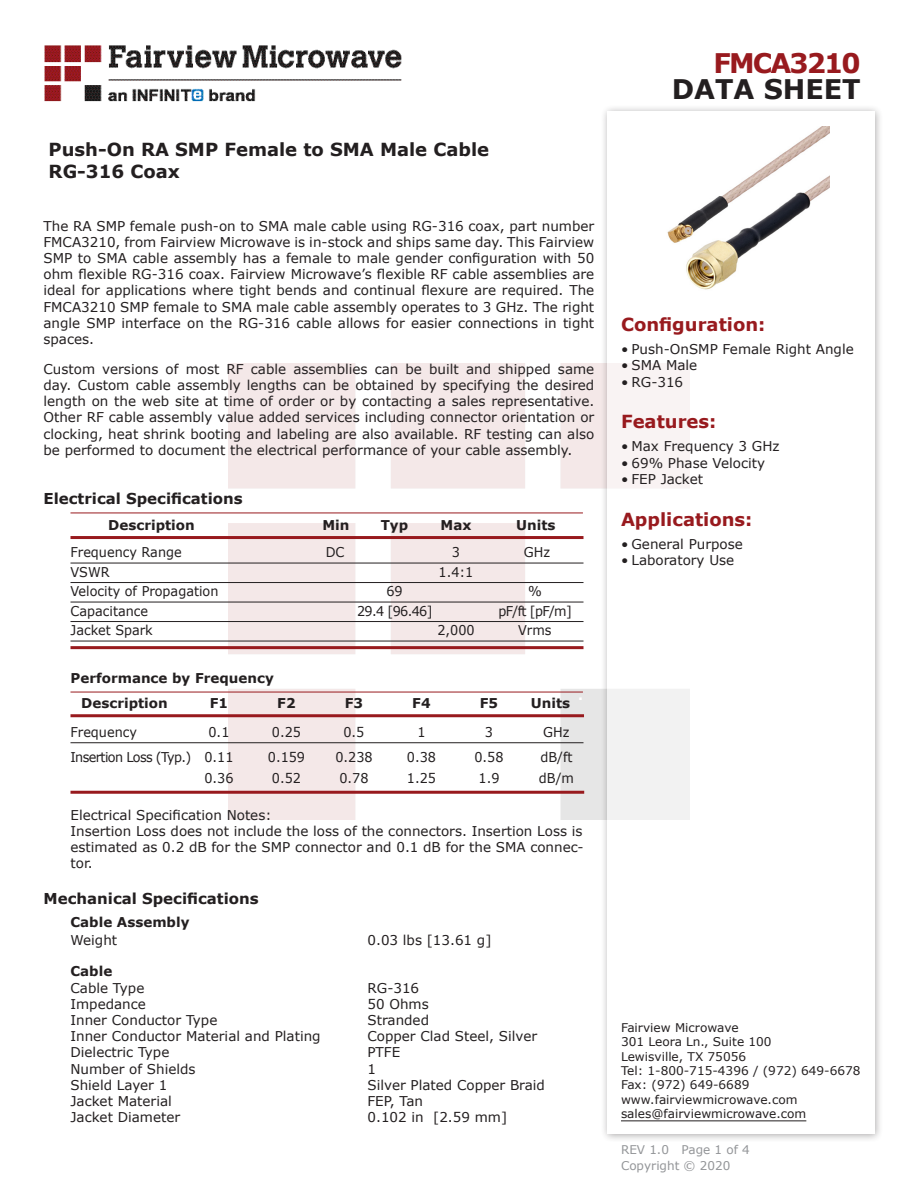
<style>
.page{position:relative;width:918px;height:1188px;background:#fff}
.page>*{position:absolute;margin:0;border:0;box-sizing:border-box;transform-origin:0 0}
.t1{font:700 27px "Verdana";color:#231f20}
.FM{font:700 27px "Verdana";letter-spacing:-.07em;color:#981a1e}
.Web_Description_Para{font:700 18px/21.6px "Verdana";color:#231f20}
.Head1{font:700 18px "Verdana";color:#981a1e}
.Applications_Header{font:700 18px "Verdana";color:#981a1e}
.Head1-2{font:700 15px "Verdana";color:#231f20}
.MarketingDescription{font:13.5px/16.2px "Verdana";color:#231f20;text-align:justify}
.Specs_Para{font:13.5px/16.2px "Verdana";color:#231f20;text-align:justify}
.Table-Body{font:13.5px "Verdana";color:#231f20;scale:.95 1}
.Table_Body_Frequency{font:13.5px "Verdana";color:#231f20;scale:.95 1}
.Table_Header_Frequen{font:700 13.5px "Verdana";color:#231f20}
.Table-Header{font:700 13.5px "Verdana";color:#231f20}
.Table_Body_Frequency-2{font:13.5px "Verdana";letter-spacing:-.05em;color:#231f20;scale:.95 1}
.Head2{font:700 13.5px "Verdana";color:#231f20}
.Head3{font:700 13.5px "Verdana";color:#231f20}
.Head1-3{font:700 13.5px "Verdana";color:#fff}
.FM_Info{font:12px "Verdana";color:#231f20}
.REV_Info{font:12px "Verdana";color:#939598}
</style>
<div class="page">
<img style="left:44px;top:45px;width:358px;height:57px">
<div style="left:600px;top:104px;width:284px;height:1039px;background:#231f20;opacity:.75"></div>
<div style="left:608px;top:111px;width:267px;height:1023px;background:#fff"></div>
<hr style="left:70px;top:513px;width:513px;height:1px;background:#981a1e">
<hr style="left:70px;top:536px;width:514px;height:3px;background:#981a1e">
<hr style="left:70px;top:563px;width:514px;height:1px;background:#231f20">
<hr style="left:70px;top:582px;width:514px;height:1px;background:#231f20">
<hr style="left:70px;top:602px;width:514px;height:1px;background:#231f20">
<hr style="left:70px;top:621px;width:514px;height:1px;background:#231f20">
<hr style="left:70px;top:641px;width:514px;height:1px;background:#231f20">
<hr style="left:70px;top:646px;width:514px;height:3px;background:#981a1e">
<hr style="left:70px;top:692px;width:513px;height:1px;background:#981a1e">
<hr style="left:70px;top:714px;width:514px;height:3px;background:#981a1e">
<hr style="left:70px;top:742px;width:514px;height:1px;background:#231f20">
<hr style="left:70px;top:791px;width:514px;height:3px;background:#981a1e">
<hr style="left:621px;top:1120px;width:185px;height:1px;background:#231f20">
<img style="left:667px;top:126px;width:163px;height:164px">
<p class="Web_Description_Para" style="left:49px;top:139px;width:442px">Push-On RA SMP Female to SMA Male Cable<br>RG-316 Coax</p>
<p class="MarketingDescription" style="left:44px;top:217px;width:552px">The RA SMP female push-on to SMA male cable using RG-316 coax, part number FMCA3210, from Fairview Microwave is in-stock and ships same day. This Fairview SMP to SMA cable assembly has a female to male gender configuration with 50 ohm flexible RG-316 coax. Fairview Microwave’s flexible RF cable assemblies are ideal for applications where tight bends and continual flexure are required. The FMCA3210 SMP female to SMA male cable assembly operates to 3 GHz. The right angle SMP interface on the RG-316 cable allows for easier connections in tight spaces.</p>
<p class="MarketingDescription" style="left:44px;top:361px;width:552px">Custom versions of most RF cable assemblies can be built and shipped same day. Custom cable assembly lengths can be obtained by specifying the desired length on the web site at time of order or by contacting a sales representative.<br>Other RF cable assembly value added services including connector orientation or clocking, heat shrink booting and labeling are also available. RF testing can also be performed to document the electrical performance of your cable assembly.</p>
<p class="Head1-2" style="left:44px;top:488px;width:201px">Electrical Specifications</p>
<p class="Table-Header" style="left:108px;top:516px;width:88px">Description</p>
<p class="Table-Header" style="left:322px;top:516px;width:29px">Min</p>
<p class="Table-Header" style="left:381px;top:516px;width:29px">Typ</p>
<p class="Table-Header" style="left:441px;top:516px;width:32px">Max</p>
<p class="Table-Header" style="left:516px;top:516px;width:41px">Units</p>
<p class="Table-Body" style="left:70px;top:543px;width:119px">Frequency Range</p>
<p class="Table-Body" style="left:326px;top:543px;width:21px">DC</p>
<p class="Table-Body" style="left:452px;top:543px;width:10px">3</p>
<p class="Table-Body" style="left:524px;top:543px;width:29px">GHz</p>
<p class="Table-Body" style="left:70px;top:562px;width:43px">VSWR</p>
<p class="Table-Body" style="left:439px;top:562px;width:38px">1.4:1</p>
<p class="Table-Body" style="left:70px;top:582px;width:157px">Velocity of Propagation</p>
<p class="Table-Body" style="left:386px;top:582px;width:19px">69</p>
<p class="Table-Body" style="left:528px;top:582px;width:16px">%</p>
<p class="Table-Body" style="left:70px;top:601px;width:83px">Capacitance</p>
<p class="Table-Body" style="left:357px;top:601px;width:81px">29.4 [96.46]</p>
<p class="Table-Body" style="left:498px;top:601px;width:79px">pF/ft [pF/m]</p>
<p class="Table-Body" style="left:70px;top:621px;width:88px">Jacket Spark</p>
<p class="Table-Body" style="left:437px;top:621px;width:41px">2,000</p>
<p class="Table-Body" style="left:518px;top:621px;width:37px">Vrms</p>
<p class="Head2" style="left:70px;top:669px;width:205px">Performance by Frequency</p>
<p class="Head1-3" style="left:578px;top:685px;width:6px">.</p>
<p class="Table_Header_Frequen" style="left:81px;top:694px;width:88px">Description</p>
<p class="Table_Header_Frequen" style="left:210px;top:694px;width:20px">F1</p>
<p class="Table_Header_Frequen" style="left:277px;top:694px;width:20px">F2</p>
<p class="Table_Header_Frequen" style="left:345px;top:694px;width:20px">F3</p>
<p class="Table_Header_Frequen" style="left:412px;top:694px;width:20px">F4</p>
<p class="Table_Header_Frequen" style="left:480px;top:694px;width:20px">F5</p>
<p class="Table_Header_Frequen" style="left:531px;top:694px;width:41px">Units</p>
<p class="Table_Body_Frequency" style="left:70px;top:723px;width:72px">Frequency</p>
<p class="Table_Body_Frequency" style="left:209px;top:723px;width:24px">0.1</p>
<p class="Table_Body_Frequency" style="left:272px;top:723px;width:32px">0.25</p>
<p class="Table_Body_Frequency" style="left:344px;top:723px;width:24px">0.5</p>
<p class="Table_Body_Frequency" style="left:417px;top:723px;width:10px">1</p>
<p class="Table_Body_Frequency" style="left:485px;top:723px;width:10px">3</p>
<p class="Table_Body_Frequency" style="left:543px;top:723px;width:29px">GHz</p>
<p class="Table_Body_Frequency-2" style="left:70px;top:748px;width:173px">Insertion Loss (Typ.) 0.11</p>
<p class="Table_Body_Frequency" style="left:268px;top:748px;width:41px">0.159</p>
<p class="Table_Body_Frequency" style="left:335px;top:748px;width:41px">0.238</p>
<p class="Table_Body_Frequency" style="left:407px;top:748px;width:32px">0.38</p>
<p class="Table_Body_Frequency" style="left:474px;top:748px;width:32px">0.58</p>
<p class="Table_Body_Frequency" style="left:540px;top:748px;width:35px">dB/ft</p>
<p class="Table_Body_Frequency" style="left:204px;top:769px;width:32px">0.36</p>
<p class="Table_Body_Frequency" style="left:272px;top:769px;width:32px">0.52</p>
<p class="Table_Body_Frequency" style="left:339px;top:769px;width:32px">0.78</p>
<p class="Table_Body_Frequency" style="left:407px;top:769px;width:32px">1.25</p>
<p class="Table_Body_Frequency" style="left:479px;top:769px;width:24px">1.9</p>
<p class="Table_Body_Frequency" style="left:539px;top:769px;width:38px">dB/m</p>
<p class="Specs_Para" style="left:70px;top:807px;width:203px">Electrical Specification Notes:</p>
<p class="Specs_Para" style="left:70px;top:823px;width:515px">Insertion Loss does not include the loss of the connectors. Insertion Loss is estimated as 0.2 dB for the SMP connector and 0.1 dB for the SMA connec&shy;tor.</p>
<p class="Head1-2" style="left:44px;top:888px;width:217px">Mechanical Specifications</p>
<p class="Head3" style="left:70px;top:913px;width:121px">Cable Assembly</p>
<p class="Specs_Para" style="left:70px;top:932px;width:48px">Weight</p>
<p class="Specs_Para" style="left:368px;top:932px;width:125px">0.03 lbs [13.61 g]</p>
<p class="Head3" style="left:70px;top:962px;width:43px">Cable</p>
<p class="Specs_Para" style="left:70px;top:979px;width:75px">Cable Type</p>
<p class="Specs_Para" style="left:368px;top:979px;width:53px">RG-316</p>
<p class="Specs_Para" style="left:70px;top:996px;width:77px">Impedance</p>
<p class="Specs_Para" style="left:368px;top:996px;width:63px">50 Ohms</p>
<p class="Specs_Para" style="left:70px;top:1012px;width:148px">Inner Conductor Type</p>
<p class="Specs_Para" style="left:368px;top:1012px;width:63px">Stranded</p>
<p class="Specs_Para" style="left:70px;top:1028px;width:252px">Inner Conductor Material and Plating</p>
<p class="Specs_Para" style="left:368px;top:1028px;width:171px">Copper Clad Steel, Silver</p>
<p class="Specs_Para" style="left:70px;top:1044px;width:100px">Dielectric Type</p>
<p class="Specs_Para" style="left:368px;top:1044px;width:34px">PTFE</p>
<p class="Specs_Para" style="left:70px;top:1060px;width:127px">Number of Shields</p>
<p class="Specs_Para" style="left:368px;top:1060px;width:10px">1</p>
<p class="Specs_Para" style="left:70px;top:1077px;width:98px">Shield Layer 1</p>
<p class="Specs_Para" style="left:368px;top:1077px;width:179px">Silver Plated Copper Braid</p>
<p class="Specs_Para" style="left:70px;top:1093px;width:103px">Jacket Material</p>
<p class="Specs_Para" style="left:368px;top:1093px;width:57px">FEP, Tan</p>
<p class="Specs_Para" style="left:70px;top:1109px;width:111px">Jacket Diameter</p>
<p class="Specs_Para" style="left:368px;top:1109px;width:141px">0.102 in [2.59 mm]</p>
<p class="FM" style="left:714px;top:44px;width:149px">FMCA3210</p>
<p class="t1" style="left:672px;top:70px;width:191px">DATA SHEET</p>
<p class="Head1" style="left:621px;top:312px;width:146px">Configuration:</p>
<p class="MarketingDescription" style="left:621px;top:341px;width:234px">• Push-OnSMP Female Right Angle</p>
<p class="MarketingDescription" style="left:621px;top:357px;width:78px">• SMA Male</p>
<p class="MarketingDescription" style="left:621px;top:373px;width:64px">• RG-316</p>
<p class="Head1" style="left:621px;top:409px;width:97px">Features:</p>
<p class="MarketingDescription" style="left:621px;top:438px;width:160px">• Max Frequency 3 GHz</p>
<p class="MarketingDescription" style="left:621px;top:454px;width:146px">• 69% Phase Velocity</p>
<p class="MarketingDescription" style="left:621px;top:471px;width:84px">• FEP Jacket</p>
<p class="Applications_Header" style="left:621px;top:506px;width:133px">Applications:</p>
<p class="MarketingDescription" style="left:621px;top:535px;width:123px">• General Purpose</p>
<p class="MarketingDescription" style="left:621px;top:552px;width:115px">• Laboratory Use</p>
<p class="FM_Info" style="left:621px;top:1019px;width:119px">Fairview Microwave</p>
<p class="FM_Info" style="left:621px;top:1034px;width:152px">301 Leora Ln., Suite 100</p>
<p class="FM_Info" style="left:621px;top:1048px;width:127px">Lewisville, TX 75056</p>
<p class="FM_Info" style="left:621px;top:1062px;width:241px">Tel: 1-800-715-4396 / (972) 649-6678</p>
<p class="FM_Info" style="left:621px;top:1077px;width:130px">Fax: (972) 649-6689</p>
<p class="FM_Info" style="left:621px;top:1091px;width:178px">www.fairviewmicrowave.com</p>
<p class="FM_Info" style="left:621px;top:1106px;width:187px">sales@fairviewmicrowave.com</p>
<p class="REV_Info" style="left:621px;top:1141px;width:130px">REV 1.0 Page 1 of 4</p>
<p class="REV_Info" style="left:621px;top:1157px;width:111px">Copyright © 2020</p>
</div>
